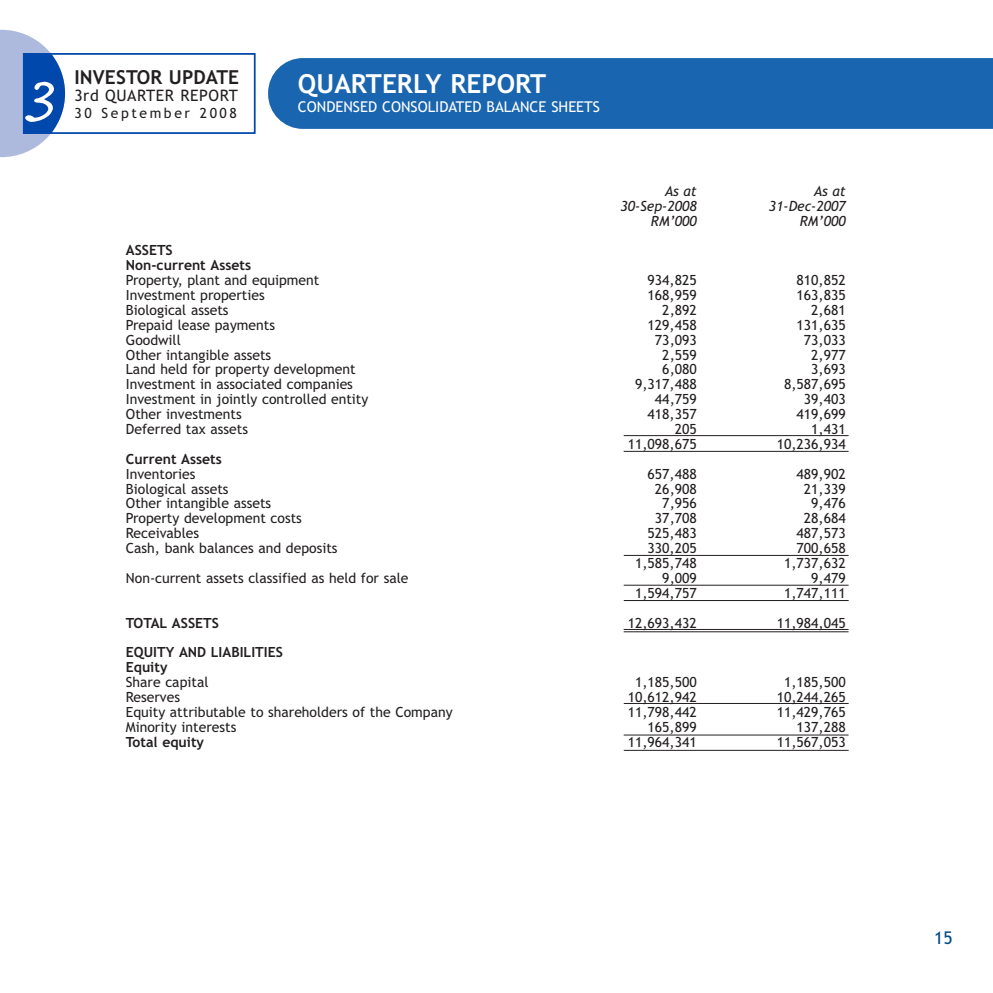
<style>
.page{position:relative;width:993px;height:993px;background:#fff}
.page>*{position:absolute;margin:0;border:0;box-sizing:border-box;transform-origin:0 0}
.t1{font:84px "Caflisch Script Pro";color:#fff}
.t2{font:700 26.25px "Trebuchet MS";color:#fff}
.t3{font:700 19.25px "Trebuchet MS";letter-spacing:.005em;color:#231f20}
.t4{font:17.5px "Trebuchet MS";color:#004c86}
.t5{font:15.75px "Trebuchet MS";letter-spacing:.035em;color:#231f20}
.t6{font:14.88px "Trebuchet MS";color:#fff}
.t7{font:14px "Trebuchet MS";color:#231f20}
.t8{font:700 14px/14.9px "Trebuchet MS";color:#231f20}
.t9{font:italic 14px "Trebuchet MS";color:#231f20}
.t10{font:14px "Trebuchet MS";letter-spacing:.185em;color:#231f20}
</style>
<div class="page">
<div style="left:268px;top:58px;width:724px;height:71px;background:#1a65b0"></div>
<div style="left:23px;top:53px;width:232px;height:81px;border:2px solid #0048ac"></div>
<svg style="left:0;top:30px;width:65px;height:127px"></svg>
<hr style="left:623px;top:451px;width:225px;height:1px;background:#231f20">
<hr style="left:623px;top:435px;width:225px;height:1px;background:#231f20">
<hr style="left:623px;top:600px;width:225px;height:1px;background:#231f20">
<hr style="left:623px;top:555px;width:225px;height:1px;background:#231f20">
<hr style="left:623px;top:584px;width:225px;height:1px;background:#231f20">
<hr style="left:623px;top:749px;width:225px;height:1px;background:#231f20">
<hr style="left:623px;top:703px;width:225px;height:1px;background:#231f20">
<hr style="left:623px;top:734px;width:225px;height:1px;background:#231f20">
<hr style="left:623px;top:629px;width:225px;height:1px;background:#231f20">
<hr style="left:623px;top:631px;width:225px;height:1px;background:#231f20">
<h1 class="t1" style="left:22px;top:42px;width:33px">3</h1>
<h3 class="t3" style="left:74px;top:66px;width:166px">INVESTOR UPDATE</h3>
<p class="t5" style="left:74px;top:86px;width:165px">3rd QUARTER REPORT</p>
<p class="t10" style="left:74px;top:105px;width:164px">30 September 2008</p>
<h2 class="t2" style="left:298px;top:68px;width:250px">QUARTERLY REPORT</h2>
<p class="t6" style="left:298px;top:98px;width:303px">CONDENSED CONSOLIDATED BALANCE SHEETS</p>
<p class="t9" style="left:664px;top:183px;width:34px">As at</p>
<p class="t9" style="left:813px;top:183px;width:34px">As at</p>
<p class="t9" style="left:620px;top:197px;width:78px">30-Sep-2008</p>
<p class="t9" style="left:768px;top:197px;width:78px">31-Dec-2007</p>
<p class="t9" style="left:650px;top:212px;width:47px">RM’000</p>
<p class="t9" style="left:799px;top:212px;width:47px">RM’000</p>
<p class="t8" style="left:126px;top:243px;width:127px">ASSETS<br>Non-current Assets</p>
<p class="t7" style="left:126px;top:272px;width:195px">Property, plant and equipment</p>
<p class="t7" style="left:647px;top:272px;width:51px">934,825</p>
<p class="t7" style="left:796px;top:272px;width:51px">810,852</p>
<p class="t7" style="left:126px;top:287px;width:140px">Investment properties</p>
<p class="t7" style="left:647px;top:287px;width:51px">168,959</p>
<p class="t7" style="left:796px;top:287px;width:51px">163,835</p>
<p class="t7" style="left:126px;top:302px;width:104px">Biological assets</p>
<p class="t7" style="left:662px;top:302px;width:36px">2,892</p>
<p class="t7" style="left:811px;top:302px;width:36px">2,681</p>
<p class="t7" style="left:126px;top:316px;width:151px">Prepaid lease payments</p>
<p class="t7" style="left:647px;top:316px;width:51px">129,458</p>
<p class="t7" style="left:796px;top:316px;width:51px">131,635</p>
<p class="t7" style="left:126px;top:331px;width:56px">Goodwill</p>
<p class="t7" style="left:654px;top:331px;width:43px">73,093</p>
<p class="t7" style="left:803px;top:331px;width:43px">73,033</p>
<p class="t7" style="left:126px;top:346px;width:147px">Other intangible assets</p>
<p class="t7" style="left:662px;top:346px;width:36px">2,559</p>
<p class="t7" style="left:811px;top:346px;width:36px">2,977</p>
<p class="t7" style="left:126px;top:361px;width:231px">Land held for property development</p>
<p class="t7" style="left:662px;top:361px;width:36px">6,080</p>
<p class="t7" style="left:811px;top:361px;width:36px">3,693</p>
<p class="t7" style="left:126px;top:376px;width:228px">Investment in associated companies</p>
<p class="t7" style="left:635px;top:376px;width:63px">9,317,488</p>
<p class="t7" style="left:783px;top:376px;width:63px">8,587,695</p>
<p class="t7" style="left:126px;top:391px;width:244px">Investment in jointly controlled entity</p>
<p class="t7" style="left:654px;top:391px;width:43px">44,759</p>
<p class="t7" style="left:803px;top:391px;width:43px">39,403</p>
<p class="t7" style="left:126px;top:406px;width:117px">Other investments</p>
<p class="t7" style="left:647px;top:406px;width:51px">418,357</p>
<p class="t7" style="left:796px;top:406px;width:51px">419,699</p>
<p class="t7" style="left:126px;top:421px;width:124px">Deferred tax assets</p>
<p class="t7" style="left:674px;top:421px;width:24px">205</p>
<p class="t7" style="left:811px;top:421px;width:36px">1,431</p>
<p class="t7" style="left:627px;top:435px;width:70px">11,098,675</p>
<p class="t7" style="left:776px;top:435px;width:70px">10,236,934</p>
<p class="t8" style="left:126px;top:451px;width:97px">Current Assets</p>
<p class="t7" style="left:126px;top:465px;width:71px">Inventories</p>
<p class="t7" style="left:647px;top:465px;width:51px">657,488</p>
<p class="t7" style="left:796px;top:465px;width:51px">489,902</p>
<p class="t7" style="left:126px;top:480px;width:104px">Biological assets</p>
<p class="t7" style="left:654px;top:480px;width:43px">26,908</p>
<p class="t7" style="left:803px;top:480px;width:43px">21,339</p>
<p class="t7" style="left:126px;top:495px;width:147px">Other intangible assets</p>
<p class="t7" style="left:662px;top:495px;width:36px">7,956</p>
<p class="t7" style="left:811px;top:495px;width:36px">9,476</p>
<p class="t7" style="left:126px;top:510px;width:177px">Property development costs</p>
<p class="t7" style="left:654px;top:510px;width:43px">37,708</p>
<p class="t7" style="left:803px;top:510px;width:43px">28,684</p>
<p class="t7" style="left:126px;top:525px;width:75px">Receivables</p>
<p class="t7" style="left:647px;top:525px;width:51px">525,483</p>
<p class="t7" style="left:796px;top:525px;width:51px">487,573</p>
<p class="t7" style="left:126px;top:540px;width:213px">Cash, bank balances and deposits</p>
<p class="t7" style="left:647px;top:540px;width:51px">330,205</p>
<p class="t7" style="left:796px;top:540px;width:51px">700,658</p>
<p class="t7" style="left:635px;top:554px;width:63px">1,585,748</p>
<p class="t7" style="left:783px;top:554px;width:63px">1,737,632</p>
<p class="t7" style="left:126px;top:569px;width:284px">Non-current assets classified as held for sale</p>
<p class="t7" style="left:662px;top:569px;width:36px">9,009</p>
<p class="t7" style="left:811px;top:569px;width:36px">9,479</p>
<p class="t7" style="left:635px;top:584px;width:63px">1,594,757</p>
<p class="t7" style="left:783px;top:584px;width:63px">1,747,111</p>
<p class="t8" style="left:126px;top:615px;width:94px">TOTAL ASSETS</p>
<p class="t7" style="left:627px;top:614px;width:70px">12,693,432</p>
<p class="t7" style="left:776px;top:614px;width:70px">11,984,045</p>
<p class="t8" style="left:126px;top:644px;width:158px">EQUITY AND LIABILITIES<br>Equity</p>
<p class="t7" style="left:126px;top:673px;width:84px">Share capital</p>
<p class="t7" style="left:635px;top:673px;width:63px">1,185,500</p>
<p class="t7" style="left:783px;top:673px;width:63px">1,185,500</p>
<p class="t7" style="left:126px;top:688px;width:56px">Reserves</p>
<p class="t7" style="left:627px;top:688px;width:70px">10,612,942</p>
<p class="t7" style="left:776px;top:688px;width:70px">10,244,265</p>
<p class="t7" style="left:126px;top:703px;width:328px">Equity attributable to shareholders of the Company</p>
<p class="t7" style="left:627px;top:703px;width:70px">11,798,442</p>
<p class="t7" style="left:776px;top:703px;width:70px">11,429,765</p>
<p class="t7" style="left:126px;top:718px;width:112px">Minority interests</p>
<p class="t7" style="left:647px;top:718px;width:51px">165,899</p>
<p class="t7" style="left:796px;top:718px;width:51px">137,288</p>
<p class="t8" style="left:126px;top:734px;width:80px">Total equity</p>
<p class="t7" style="left:627px;top:733px;width:70px">11,964,341</p>
<p class="t7" style="left:776px;top:733px;width:70px">11,567,053</p>
<p class="t4" style="left:933px;top:927px;width:20px">15</p>
</div>
